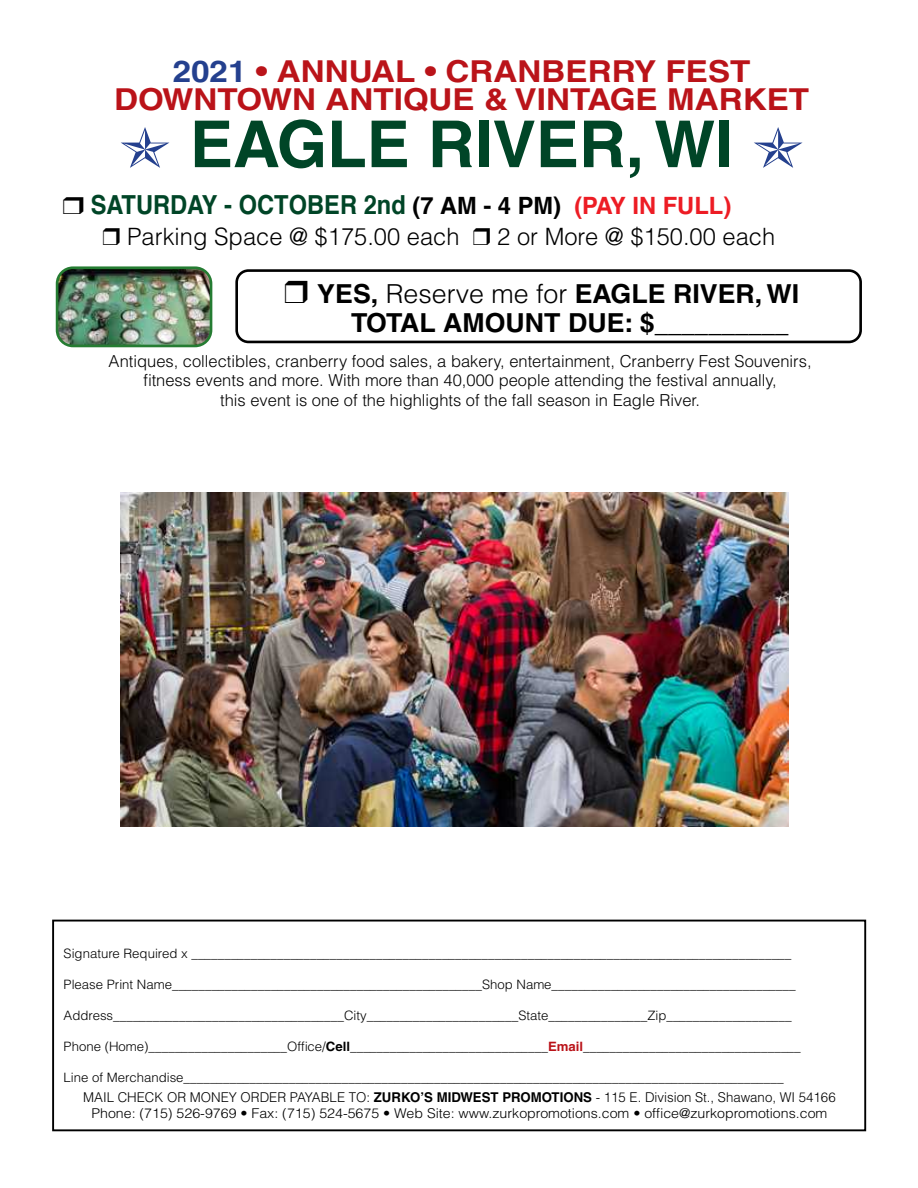
<style>
.page{position:relative;width:918px;height:1188px;background:#fff}
.page>*{position:absolute;margin:0;border:0;box-sizing:border-box;transform-origin:0 0}
.t1{font:700 64.8px "Helvetica";color:#004527}
.t2{font:700 30.3px/28.5px "Helvetica";color:#ba1319;text-align:center;scale:1.1 1}
.t3{font:700 26.25px/28.8px "Helvetica";color:#000}
.t4{font:700 26.25px "Helvetica";color:#004527;scale:.9 1}
.t5{font:300 23.85px "Helvetica";color:#000}
.t6{font:300 16.5px/19.8px "Helvetica";color:#000;text-align:center}
.t7{font:300 13.5px/16.2px "Helvetica";color:#000;text-align:center}
.t8{font:300 12.9px "Helvetica";color:#000}
.s1{color:#24408e}
.s2{font-size:23.85px;color:#000}
.s3{font-size:23.85px;color:#ed1c24}
.s4{font-weight:300}
.s5{font-weight:700}
.s6{font-weight:700;color:#ba1319}
</style>
<div class="page">
<img style="left:59px;top:270px;width:150px;height:76px">
<div style="left:56px;top:266px;width:156px;height:81px;border:3px solid #257c32;border-radius:16px"></div>
<div style="left:235px;top:269px;width:627px;height:74px;border:3px solid #000;border-radius:12px"></div>
<div style="left:52px;top:920px;width:814px;height:211px;border:2px solid #000"></div>
<img style="left:120px;top:493px;width:669px;height:334px">
<h2 class="t2" style="left:114px;top:59px;width:633px"><span class="s1">2021</span> • ANNUAL • CRANBERRY FEST<br>DOWNTOWN ANTIQUE &amp; VINTAGE MARKET</h2>
<h1 class="t1" style="left:190px;top:117px;width:545px">EAGLE RIVER, WI</h1>
<h3 class="t4" style="left:91px;top:193px;width:713px">SATURDAY - OCTOBER 2nd <span class="s2">(7 AM - 4 PM)</span> <span class="s3">(PAY IN FULL)</span></h3>
<h3 class="t5" style="left:127px;top:227px;width:334px">Parking Space @ $175.00 each</h3>
<h3 class="t5" style="left:497px;top:227px;width:279px">2 or More @ $150.00 each</h3>
<h3 class="t3" style="left:351px;top:281px;width:450px;text-indent:-34px">YES, <span class="s4">Reserve me for</span> EAGLE RIVER, WI<br>TOTAL AMOUNT DUE: $<span class="s4">__________</span></h3>
<p class="t6" style="left:109px;top:352px;width:704px">Antiques, collectibles, cranberry food sales, a bakery, entertainment, Cranberry Fest Souvenirs, fitness events and more. With more than 40,000 people attending the festival annually,<br>this event is one of the highlights of the fall season in Eagle River.</p>
<p class="t8" style="left:64px;top:948px;width:729px">Signature Required x ___________________________________________________________________________________________</p>
<p class="t8" style="left:64px;top:979px;width:734px">Please Print Name_______________________________________________Shop Name_____________________________________</p>
<p class="t8" style="left:64px;top:1010px;width:730px">Address___________________________________City_______________________State_______________Zip___________________</p>
<p class="t8" style="left:64px;top:1041px;width:739px">Phone (Home)_____________________Office/<span class="s5">Cell</span>______________________________<span class="s6">Email</span>_________________________________</p>
<p class="t8" style="left:64px;top:1072px;width:722px">Line of Merchandise___________________________________________________________________________________________</p>
<p class="t7" style="left:83px;top:1090px;width:754px">MAIL CHECK OR MONEY ORDER PAYABLE TO: <span class="s5">ZURKO’S MIDWEST PROMOTIONS</span> - 115 E. Division St., Shawano, WI 54166<br>Phone: (715) 526-9769 • Fax: (715) 524-5675 • Web Site: www.zurkopromotions.com • office@zurkopromotions.com</p>
</div>
